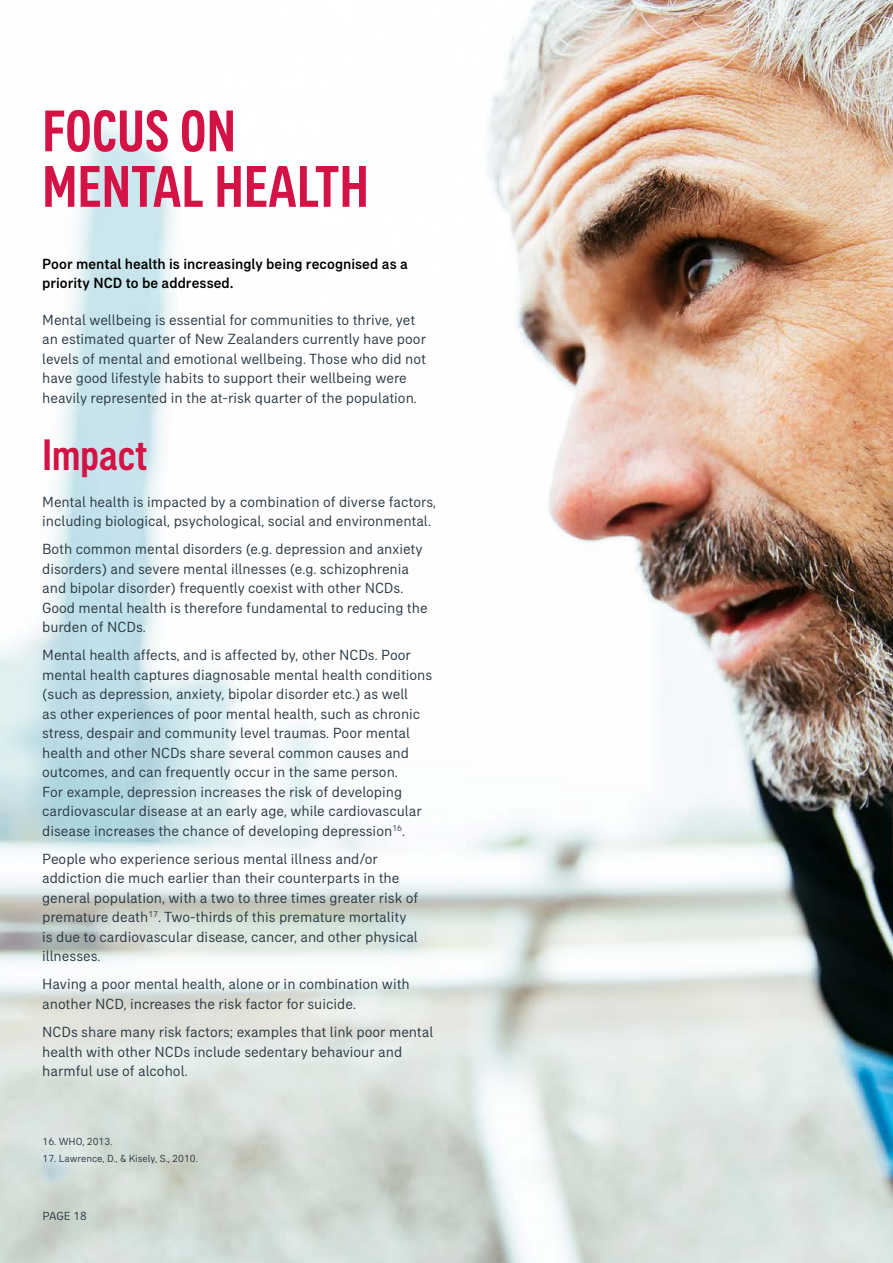
<style>
.page{position:relative;width:893px;height:1263px;background:#fff}
.page>*{position:absolute;margin:0;border:0;box-sizing:border-box;transform-origin:0 0}
.t1{font:500 condensed 60px/55.5px "AIA Everest";color:#d31245}
.t2{font:500 condensed 45px "AIA Everest";letter-spacing:-.01em;color:#d31245}
.t3{font:15px/19.5px "AIA Everest";color:#2c3a44}
.t4{font:500 15px/19.5px "AIA Everest";letter-spacing:.005em;color:#000}
.t5{font:12px "AIA Everest";letter-spacing:-.005em;color:#2c3a44}
.t6{font:10.5px "AIA Everest";color:#2c3a44}
</style>
<div class="page">
<img style="left:0;top:0;width:893px;height:1263px">
<h1 class="t1" style="left:42px;top:102px;width:328px">FOCUS ON<br>MENTAL HEALTH</h1>
<p class="t4" style="left:42px;top:254px;width:367px">Poor mental health is increasingly being recognised as a priority NCD to be addressed.</p>
<p class="t3" style="left:42px;top:310px;width:385px">Mental wellbeing is essential for communities to thrive, yet an estimated quarter of N ew Zealanders currently have poor levels of mental and emotional wellbeing. Those who did not have good lifestyle habits to support their wellbeing were heavily represented in the at-risk quarter of the population.</p>
<h2 class="t2" style="left:42px;top:430px;width:107px">Impact</h2>
<p class="t3" style="left:42px;top:492px;width:396px">Mental health is impacted by a combination of diverse factors, including biological, psychological, social and environmental.</p>
<p class="t3" style="left:42px;top:539px;width:387px">Both common mental disorders (e.g. depression and anxiety disorders) and severe mental illnesses (e.g. schizophrenia and bipolar disorder) frequently coexist with other N CDs.<br>Good mental health is therefore fundamental to reducing the burden of NCDs.</p>
<p class="t3" style="left:42px;top:645px;width:392px">Mental health affects, and is affected by, other N CDs. Poor mental health captures diagnosable mental health conditions (such as depression, anxiety, bipolar disorder etc.) as well<br>as other experiences of poor mental health, such as chronic stress, despair and community level traumas. Poor mental health and other N CDs share several common causes and outcomes, and can frequently occur in the same person.<br>For example, depression increases the risk of developing cardiovascular disease at an early age, while cardiovascular disease increases the chance of developing depression<sup>16</sup>.</p>
<p class="t3" style="left:42px;top:849px;width:378px">People who experience serious mental illness and/or addiction die much earlier than their counterparts in the general population, with a two to three times greater risk of premature death<sup>17</sup>. Two-thirds of this premature mortality is due to cardiovascular disease, cancer, and other physical illnesses.</p>
<p class="t3" style="left:42px;top:974px;width:369px">Having a poor mental health, alone or in combination with another N CD, increases the risk factor for suicide.</p>
<p class="t3" style="left:42px;top:1022px;width:393px">N CDs share many risk factors; examples that link poor mental health with other N CDs include sedentary behaviour and harmful use of alcohol.</p>
<p class="t6" style="left:43px;top:1135px;width:71px">16. WHO, 2013.</p>
<p class="t6" style="left:43px;top:1152px;width:157px">17. Lawrence, D., &amp; Kisely, S., 2010.</p>
<p class="t5" style="left:43px;top:1209px;width:46px">PAGE 18</p>
</div>
